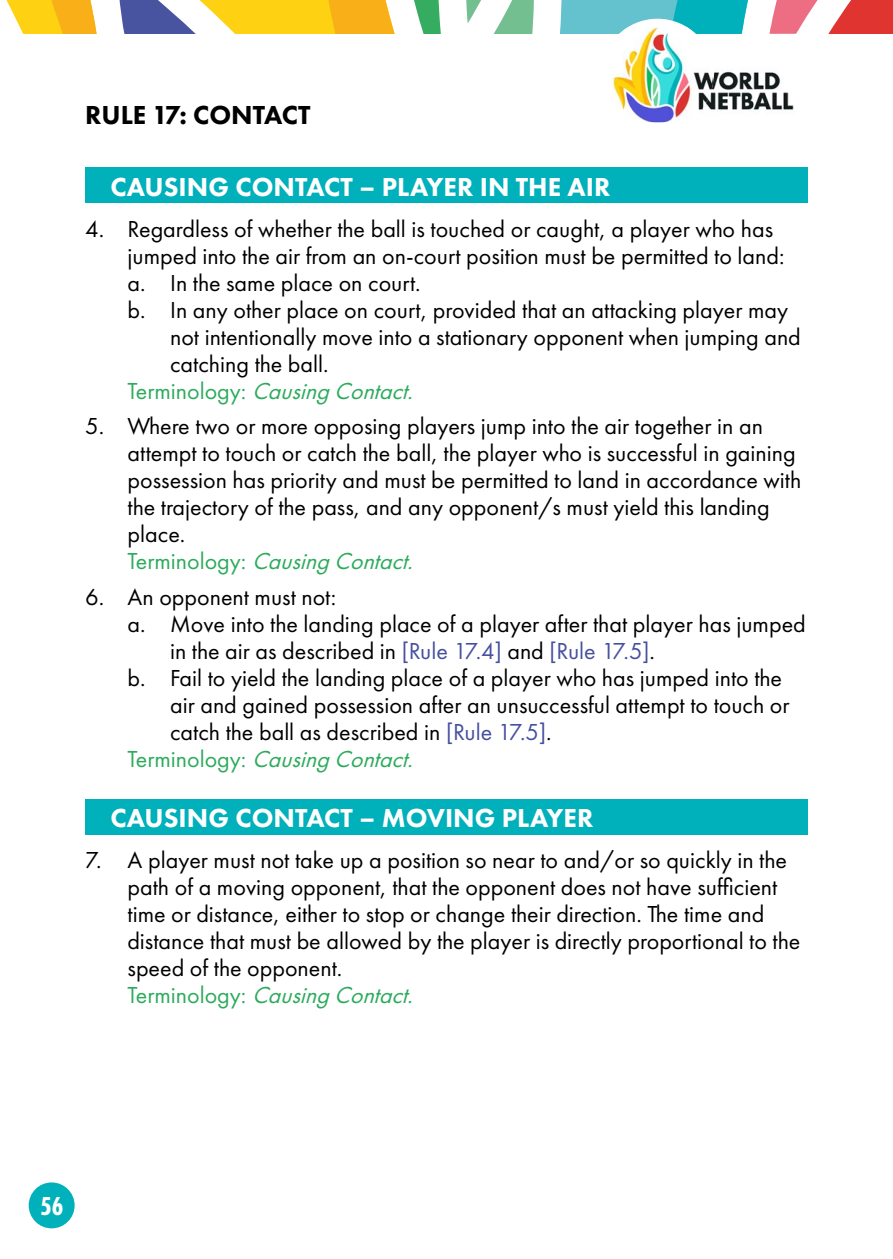
<style>
.page{position:relative;width:893px;height:1259px;background:#fff}
.page>*{position:absolute;margin:0;border:0;box-sizing:border-box;transform-origin:0 0}
.t1{font:800 27px "Futura PT";color:#fff}
.t2{font:800 27px "Futura PT";color:#000}
.t3{font:700 27px "Futura PT Cond";color:#fff}
.t4{font:24px/27px "Futura PT";color:#000}
.t5{font:italic 24px "Futura PT";color:#2dab5d}
.s1{font-style:normal}
.s2{color:#2dab5d}
.s3{font-style:italic;color:#2dab5d}
.s4{color:#46509e}
</style>
<div class="page">
<div style="left:29px;top:1182px;width:46px;height:46px;background:#00b0ba;border-radius:50%"></div>
<img style="left:714px;top:71px;width:80px;height:39px">
<svg style="left:6px;top:0;width:887px;height:34px"></svg>
<img style="left:612px;top:27px;width:102px;height:95px">
<div style="left:85px;top:168px;width:723px;height:35px;background:#00b0ba"></div>
<div style="left:85px;top:799px;width:723px;height:35px;background:#00b0ba"></div>
<p class="t2" style="left:85px;top:98px;width:227px">RULE 17: CONTACT</p>
<p class="t1" style="left:111px;top:170px;width:501px">CAUSING CONTACT – PLAYER IN THE AIR</p>
<p class="t4" style="left:85px;top:215px;width:690px">4. Regardless of whether the ball is touched or caught, a player who has</p>
<p class="t4" style="left:128px;top:242px;width:658px">jumped into the air from an on-court position must be permitted to land:</p>
<p class="t4" style="left:128px;top:269px;width:295px">a. In the same place on court.</p>
<p class="t4" style="left:128px;top:296px;width:662px">b. In any other place on court, provided that an attacking player may</p>
<p class="t4" style="left:170px;top:323px;width:632px">not intentionally move into a stationary opponent when jumping and</p>
<p class="t4" style="left:170px;top:350px;width:160px">catching the ball.</p>
<p class="t5" style="left:128px;top:376px;width:294px"><span class="s1">Te r m i n o l o g y :</span> CausingContact.</p>
<p class="t4" style="left:128px;top:412px;width:675px;text-indent:-43px">5. Where two or more opposing players jump into the air together in an attempt to touch or catch the ball, the player who is successful in gaining possession has priority and must be permitted to land in accordance with the trajectory of the pass, and any opponent/s must yield this landing place.<br><span class="s2">Te r m i n o l o g y :</span> <span class="s3">CausingContact.</span></p>
<p class="t4" style="left:85px;top:583px;width:253px">6. An opponent must not:</p>
<p class="t4" style="left:128px;top:610px;width:680px">a. Move into the landing place of a player after that player has jumped</p>
<p class="t4" style="left:170px;top:637px;width:486px">in the air as described in <span class="s4">[Rule 17.4]</span> and <span class="s4">[Rule 17.5]</span>.</p>
<p class="t4" style="left:128px;top:664px;width:656px">b. Fail to yield the landing place of a player who has jumped into the</p>
<p class="t4" style="left:170px;top:691px;width:621px">air and gained possession after an unsuccessful attempt to touch or</p>
<p class="t4" style="left:170px;top:718px;width:383px">catch the ball as described in <span class="s4">[Rule 17.5]</span>.</p>
<p class="t5" style="left:128px;top:744px;width:294px"><span class="s1">Te r m i n o l o g y :</span> CausingContact.</p>
<p class="t1" style="left:111px;top:801px;width:484px">CAUSING CONTACT – MOVING PLAYER</p>
<p class="t4" style="left:128px;top:846px;width:674px;text-indent:-43px">7. A player must not take up a position so near to and/or so quickly in the path of a moving opponent, that the opponent does not have sufficient time or distance, either to stop or change their direction. The time and distance that must be allowed by the player is directly proportional to the speed of the opponent.<br><span class="s2">Te r m i n o l o g y :</span> <span class="s3">CausingContact.</span></p>
<p class="t3" style="left:40px;top:1190px;width:25px">56</p>
</div>
